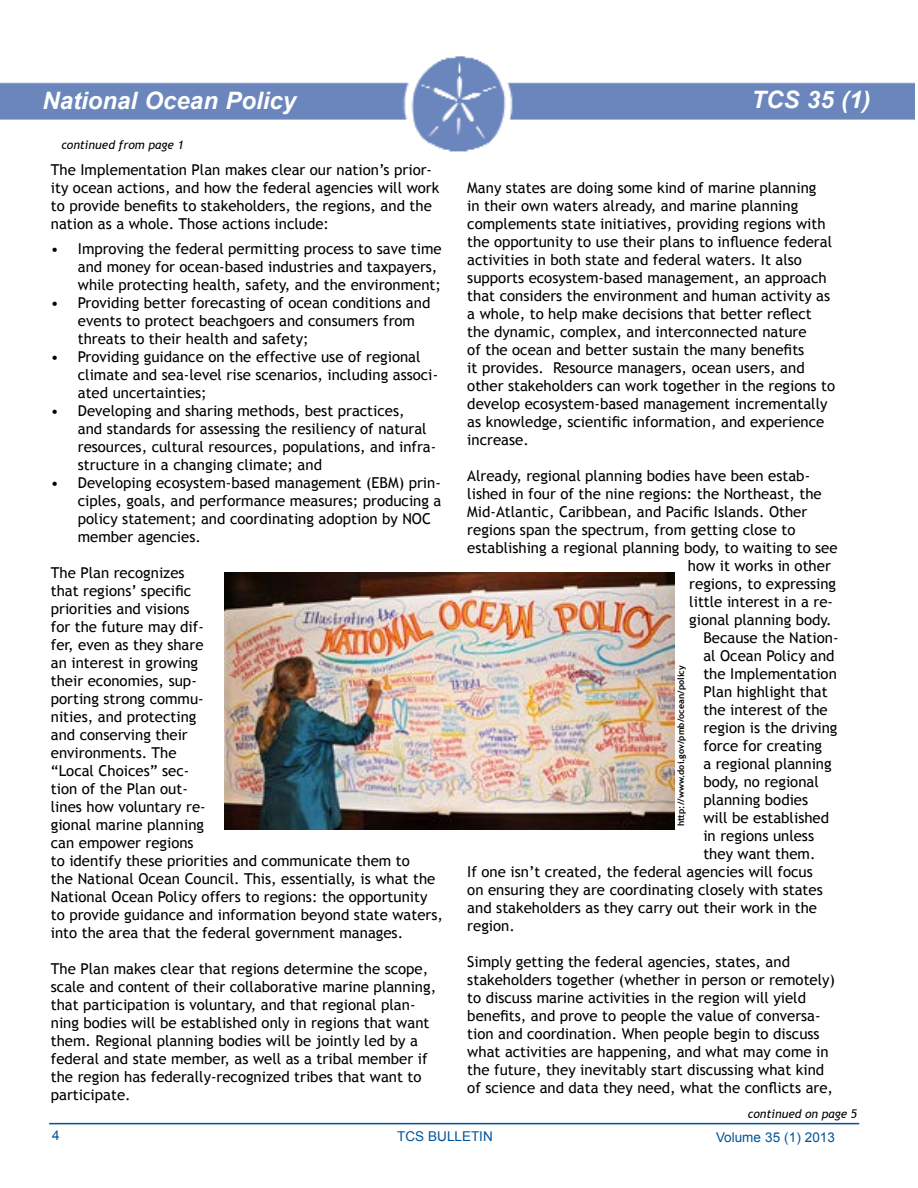
<style>
.page{position:relative;width:918px;height:1188px;background:#fff}
.page>*{position:absolute;margin:0;border:0;box-sizing:border-box;transform-origin:0 0}
.t1{font:italic 700 24px "Arial";color:#fff}
.t2{font:15px/18px "Trebuchet MS";color:#000}
.t3{font:13.5px "Arial";color:#00539b}
.t4{font:italic 12px "Trebuchet MS";color:#000}
.t5{font:700 9px "Trebuchet MS";color:#000}
</style>
<div class="page">
<img style="left:0;top:56px;width:915px;height:96px">
<hr style="left:49px;top:1123px;width:810px;height:1px;background:#00539b">
<img style="left:224px;top:573px;width:450px;height:256px">
<h1 class="t1" style="left:43px;top:85px;width:255px">National Ocean Policy</h1>
<p class="t4" style="left:61px;top:137px;width:124px">continued from page 1</p>
<p class="t2" style="left:51px;top:161px;width:390px">The Implementation Plan makes clear our nation’s prior&shy;ity ocean actions, and how the federal agencies will work to provide benefits to stakeholders, the regions, and the nation as a whole. Those actions include:</p>
<p class="t2" style="left:78px;top:240px;width:365px;text-indent:-27px">• Improving the federal permitting process to save time and money for ocean-based industries and taxpayers, while protecting health, safety, and the environment;</p>
<p class="t2" style="left:78px;top:294px;width:354px;text-indent:-27px">• Providing better forecasting of ocean conditions and events to protect beachgoers and consumers from threats to their health and safety;</p>
<p class="t2" style="left:78px;top:348px;width:362px;text-indent:-27px">• Providing guidance on the effective use of regional climate and sea-level rise scenarios, including associ&shy;ated uncertainties;</p>
<p class="t2" style="left:78px;top:402px;width:360px;text-indent:-27px">• Developing and sharing methods, best practices,<br>and standards for assessing the resiliency of natural resources, cultural resources, populations, and infra&shy;structure in a changing climate; and</p>
<p class="t2" style="left:78px;top:474px;width:365px;text-indent:-27px">• Developing ecosystem-based management (EBM) prin&shy;ciples, goals, and performance measures; producing a policy statement; and coordinating adoption by NOC member agencies.</p>
<p class="t2" style="left:51px;top:564px;width:394px">The Plan recognizes<br>that regions’ specific<br>priorities and visions<br>for the future may dif-<br>fer, even as they share<br>an interest in growing<br>their economies, sup-<br>porting strong commu-<br>nities, and protecting<br>and conserving their<br>environments. The<br>“Local Choices” sec-<br>tion of the Plan out-<br>lines how voluntary re-<br>gional marine planning<br>can empower regions<br>to identify these priorities and communicate them to<br>the National Ocean Council. This, essentially, is what the<br>National Ocean Policy offers to regions: the opportunity to provide guidance and information beyond state waters, into the area that the federal government manages.</p>
<p class="t2" style="left:51px;top:960px;width:387px">The Plan makes clear that regions determine the scope, scale and content of their collaborative marine planning, that participation is voluntary, and that regional plan&shy;ning bodies will be established only in regions that want them. Regional planning bodies will be jointly led by a federal and state member, as well as a tribal member if the region has federally-recognized tribes that want to participate.</p>
<h1 class="t1" style="left:752px;top:83px;width:120px">TCS 35 (1)</h1>
<p class="t2" style="left:467px;top:179px;width:369px">Many states are doing some kind of marine planning<br>in their own waters already, and marine planning complements state initiatives, providing regions with the opportunity to use their plans to influence federal activities in both state and federal waters. It also supports ecosystem-based management, an approach that considers the environment and human activity as a whole, to help make decisions that better reflect the dynamic, complex, and interconnected nature<br>of the ocean and better sustain the many benefits<br>it provides. Resource managers, ocean users, and other stakeholders can work together in the regions to develop ecosystem-based management incrementally as knowledge, scientific information, and experience increase.</p>
<p class="t2" style="left:467px;top:467px;width:344px">Already, regional planning bodies have been estab-</p>
<p class="t2" style="left:467px;top:485px;width:356px">lished in four of the nine regions: the Northeast, the</p>
<p class="t2" style="left:467px;top:503px;width:341px">Mid-Atlantic, Caribbean, and Pacific Islands. Other</p>
<p class="t2" style="left:467px;top:521px;width:330px">regions span the spectrum, from getting close to</p>
<p class="t2" style="left:467px;top:539px;width:372px">establishing a regional planning body, to waiting to see</p>
<p class="t2" style="left:688px;top:557px;width:145px">how it works in other</p>
<p class="t2" style="left:689px;top:575px;width:148px">regions, to expressing</p>
<p class="t2" style="left:689px;top:593px;width:145px">little interest in a re-</p>
<p class="t2" style="left:689px;top:611px;width:144px">gional planning body.</p>
<p class="t2" style="left:703px;top:629px;width:137px">Because the Nation-</p>
<p class="t2" style="left:703px;top:647px;width:133px">al Ocean Policy and</p>
<p class="t2" style="left:703px;top:665px;width:135px">the Implementation</p>
<p class="t2" style="left:703px;top:683px;width:126px">Plan highlight that</p>
<p class="t2" style="left:703px;top:701px;width:126px">the interest of the</p>
<p class="t2" style="left:703px;top:719px;width:136px">region is the driving</p>
<p class="t2" style="left:703px;top:737px;width:120px">force for creating</p>
<p class="t2" style="left:703px;top:755px;width:130px">a regional planning</p>
<p class="t2" style="left:703px;top:773px;width:117px">body, no regional</p>
<p class="t2" style="left:703px;top:791px;width:106px">planning bodies</p>
<p class="t2" style="left:703px;top:809px;width:127px">will be established</p>
<p class="t2" style="left:703px;top:827px;width:112px">in regions unless</p>
<p class="t2" style="left:703px;top:845px;width:114px">they want them.</p>
<p class="t2" style="left:467px;top:863px;width:347px">If one isn’t created, the federal agencies will focus</p>
<p class="t2" style="left:467px;top:881px;width:357px">on ensuring they are coordinating closely with states</p>
<p class="t2" style="left:467px;top:899px;width:351px">and stakeholders as they carry out their work in the</p>
<p class="t2" style="left:467px;top:917px;width:49px">region.</p>
<p class="t2" style="left:467px;top:953px;width:369px">Simply getting the federal agencies, states, and stakeholders together (whether in person or remotely) to discuss marine activities in the region will yield benefits, and prove to people the value of conversa&shy;tion and coordination. When people begin to discuss what activities are happening, and what may come in the future, they inevitably start discussing what kind of science and data they need, what the conflicts are,</p>
<p class="t5" style="left:675px;top:826px;width:163px;rotate:-90deg">http://www.doi.gov/pmb/ocean/policy</p>
<p class="t4" style="left:748px;top:1107px;width:111px">continued on page 5</p>
<p class="t3" style="left:52px;top:1126px;width:9px">4</p>
<p class="t3" style="left:716px;top:1128px;width:120px">Volume 35 (1) 2013</p>
<p class="t3" style="left:397px;top:1128px;width:97px">TCS BULLETIN</p>
</div>
